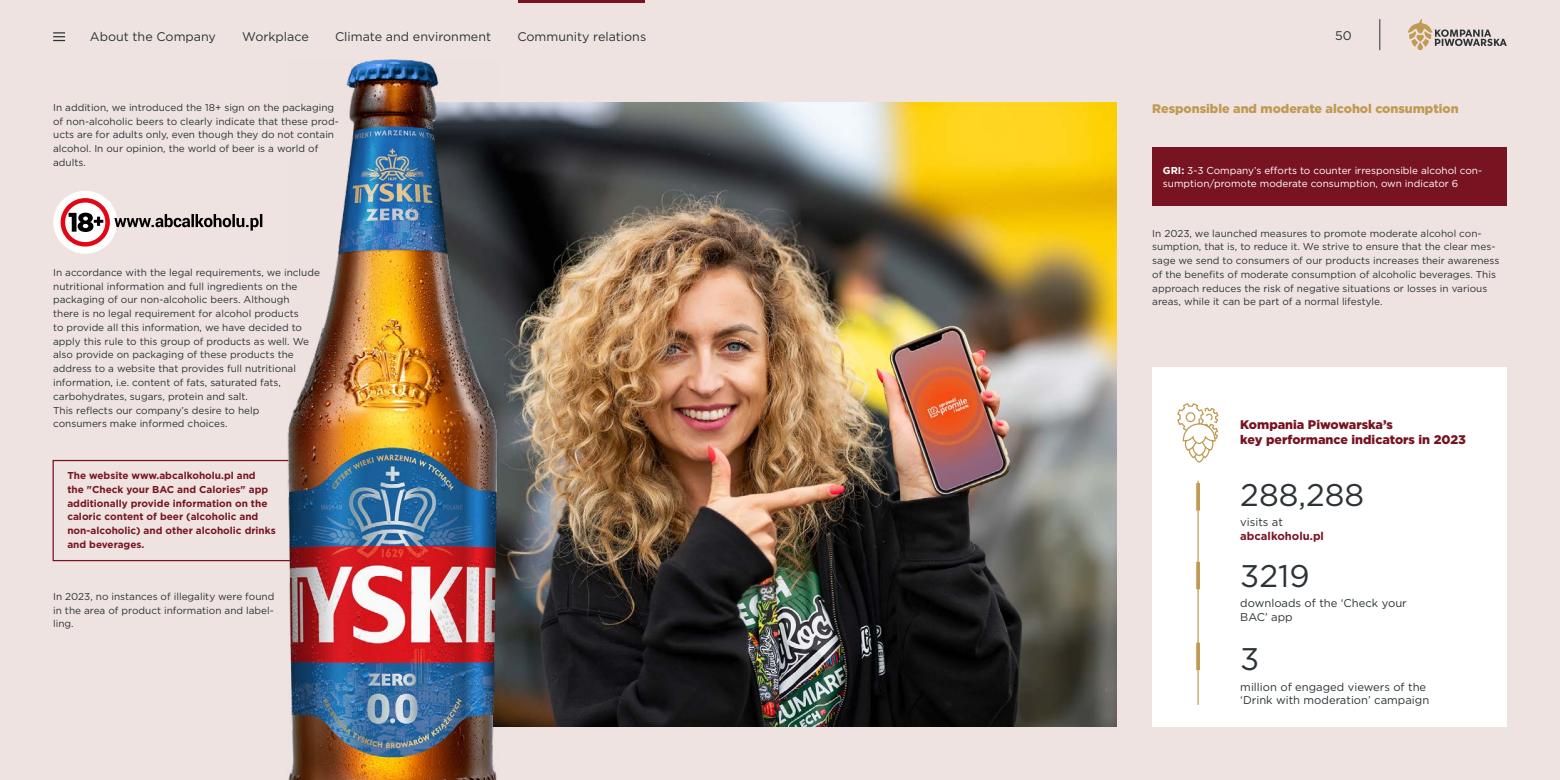
<style>
.page{position:relative;width:1560px;height:780px;background:#fff}
.page>*{position:absolute;margin:0;border:0;box-sizing:border-box;transform-origin:0 0}
.t1{font:31.25px "Gotham";color:#2b3336}
.t2{font:12.5px "Gotham";color:#2b3336}
.t3{font:900 12.5px/15px "Gotham";color:#781422}
.t4{font:900 12.5px "Gotham";color:#c09a53}
.t5{font:11.25px/13.5px "Gotham";color:#2b3336}
.t6{font:700 11.25px "Gotham";color:#781422}
.t7{font:10px/13.8px "Gotham";color:#2b3336}
.t8{font:700 10px/13.8px "Gotham";color:#781422}
.t9{font:10px/13.8px "Gotham";color:#fff}
.s1{font-weight:700}
</style>
<div class="page">
<div style="left:0;top:0;width:1559px;height:780px;background:#efe3e1"></div>
<hr style="left:518px;top:0;width:127px;height:3px;background:#781422">
<svg style="left:1407px;top:19px;width:99px;height:31px"></svg>
<hr style="left:1379px;top:19px;width:1px;height:31px;background:#2b3336">
<svg style="left:53px;top:32px;width:12px;height:9px"></svg>
<img style="left:498px;top:103px;width:618px;height:623px">
<div style="left:53px;top:460px;width:355px;height:101px;border:1px solid #781422"></div>
<div style="left:1152px;top:147px;width:354px;height:59px;background:#781422"></div>
<div style="left:1152px;top:367px;width:354px;height:359px;background:#fff"></div>
<svg style="left:1177px;top:403px;width:42px;height:60px"></svg>
<hr style="left:1197px;top:480px;width:1px;height:224px;background:#c09a53">
<svg style="left:1196px;top:483px;width:3px;height:27px"></svg>
<svg style="left:1196px;top:562px;width:3px;height:27px"></svg>
<svg style="left:1196px;top:642px;width:3px;height:28px"></svg>
<div style="left:53px;top:191px;width:64px;height:63px;background:#fff;border-radius:50%"></div>
<svg style="left:61px;top:198px;width:201px;height:48px"></svg>
<img style="left:286px;top:59px;width:212px;height:721px">
<p class="t2" style="left:90px;top:29px;width:128px">About the Company</p>
<p class="t2" style="left:242px;top:29px;width:68px">Workplace</p>
<p class="t2" style="left:335px;top:29px;width:157px">Climate and environment</p>
<p class="t2" style="left:517px;top:29px;width:130px">Community relations</p>
<p class="t2" style="left:1334px;top:27px;width:18px">50</p>
<p class="t7" style="left:53px;top:100px;width:287px">In addition, we introduced the 18+ sign on the packaging of non-alcoholic beers to clearly indicate that these prod&shy;ucts are for adults only, even though they do not contain alcohol. In our opinion, the world of beer is a world of adults.</p>
<p class="t7" style="left:53px;top:265px;width:268px">In accordance with the legal requirements, we include nutritional information and full ingredients on the packaging of our non-alcoholic beers. Although<br>there is no legal requirement for alcohol products<br>to provide all this information, we have decided to apply this rule to this group of products as well. We also provide on packaging of these products the address to a website that provides full nutritional information, i.e. content of fats, saturated fats, carbohydrates, sugars, protein and salt.<br>This reflects our company’s desire to help<br>consumers make informed choices.</p>
<p class="t8" style="left:67px;top:468px;width:210px">The website www.abcalkoholu.pl and<br>the "Check your BAC and Calories" app additionally provide information on the caloric content of beer (alcoholic and non-alcoholic) and other alcoholic drinks and beverages.</p>
<p class="t7" style="left:53px;top:589px;width:223px;text-align:justify">In 2023, no instances of illegality were found in the area of product information and label&shy;ling.</p>
<p class="t4" style="left:1152px;top:100px;width:308px">Responsible and moderate alcohol consumption</p>
<p class="t9" style="left:1162px;top:163px;width:321px"><span class="s1">GRI:</span> 3-3 Company’s efforts to counter irresponsible alcohol con&shy;sumption/promote moderate consumption, own indicator 6</p>
<p class="t7" style="left:1152px;top:226px;width:348px">In 2023, we launched measures to promote moderate alcohol con&shy;sumption, that is, to reduce it. We strive to ensure that the clear mes&shy;sage we send to consumers of our products increases their awareness of the benefits of moderate consumption of alcoholic beverages. This approach reduces the risk of negative situations or losses in various areas, while it can be part of a normal lifestyle.</p>
<p class="t3" style="left:1240px;top:416px;width:227px">Kompania Piwowarska’s<br>key performance indicators in 2023</p>
<h1 class="t1" style="left:1240px;top:474px;width:125px">288,288</h1>
<p class="t5" style="left:1240px;top:515px;width:44px">visits at</p>
<p class="t6" style="left:1240px;top:528px;width:85px">abcalkoholu.pl</p>
<h1 class="t1" style="left:1240px;top:555px;width:71px">3219</h1>
<p class="t5" style="left:1240px;top:596px;width:168px">downloads of the ‘Check your<br>BAC’ app</p>
<h1 class="t1" style="left:1240px;top:639px;width:21px">3</h1>
<p class="t5" style="left:1240px;top:679px;width:190px">million of engaged viewers of the ‘Drink with moderation’ campaign</p>
</div>
